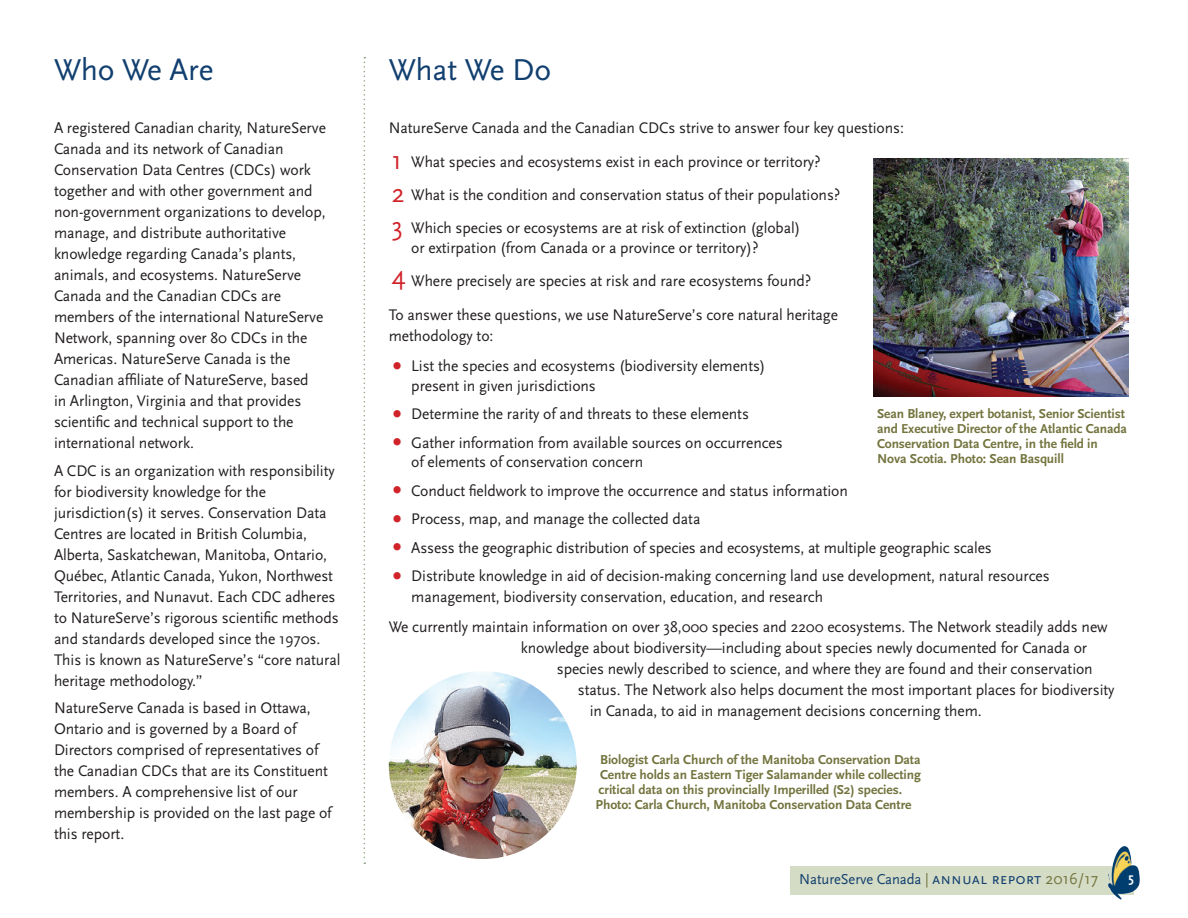
<style>
.page{position:relative;width:1188px;height:918px;background:#fff}
.page>*{position:absolute;margin:0;border:0;box-sizing:border-box;transform-origin:0 0}
.t1{font:31.5px "Scala Sans";letter-spacing:-.005em;color:#113f6f}
.t2{font:16.05px/21px "Scala Sans";letter-spacing:-.005em;color:#231f20}
.t3{font:15px "Scala Sans";letter-spacing:-.005em;color:#113f6f}
.t4{font:700 13.5px/15px "Scala Sans";letter-spacing:-.005em;color:#73743e}
.t5{font:700 13.5px "Scala Sans";color:#fff}
.s1{font-size:27px;color:#d1232a}
.s2{font-size:31.5px;color:#d1232a}
.s3{color:#73743e}
.s4{font-family:"Scala Sans Caps";font-size:16.5px}
.s5{font-family:"Scala Sans Caps";font-size:16.5px;color:#73743e}
</style>
<div class="page">
<div style="left:790px;top:866px;width:344px;height:28px;background:#d5dcc5"></div>
<img style="left:389px;top:671px;width:188px;height:188px;border-radius:94px">
<img style="left:873px;top:158px;width:255px;height:239px">
<svg style="left:364px;top:57px;width:1px;height:807px"></svg>
<img style="left:1080px;top:846px;width:60px;height:54px">
<h1 class="t1" style="left:54px;top:53px;width:161px">Who We Are</h1>
<p class="t2" style="left:54px;top:118px;width:274px">A registered Canadian charity, NatureServe Canada and its network of Canadian Conservation Data Centres (CDCs) work together and with other government and non-government organizations to develop, manage, and distribute authoritative knowledge regarding Canada’s plants, animals, and ecosystems. NatureServe Canada and the Canadian CDCs are members of the international NatureServe Network, spanning over 80 CDCs in the Americas. NatureServe Canada is the Canadian affiliate of NatureServe, based<br>in Arlington, Virginia and that provides scientific and technical support to the international network.</p>
<p class="t2" style="left:54px;top:460px;width:288px">A CDC is an organization with responsibility for biodiversity knowledge for the jurisdiction(s) it serves. Conservation Data Centres are located in British Columbia, Alberta, Saskatchewan, Manitoba, Ontario, Québec, Atlantic Canada, Yukon, Northwest Territories, and Nunavut. Each CDC adheres to NatureServe’s rigorous scientific methods and standards developed since the 1970s.<br>This is known as NatureServe’s “core natural heritage methodology.”</p>
<p class="t2" style="left:54px;top:698px;width:279px">NatureServe Canada is based in Ottawa, Ontario and is governed by a Board of Directors comprised of representatives of the Canadian CDCs that are its Constituent members. A comprehensive list of our membership is provided on the last page of this report.</p>
<h1 class="t1" style="left:389px;top:53px;width:164px">What We Do</h1>
<p class="t2" style="left:389px;top:111px;width:517px;line-height:34.5px">NatureServe Canada and the Canadian CDCs strive to answer four key questions:<br><span class="s1">1</span> What species and ecosystems exist in each province or territory?</p>
<p class="t2" style="left:392px;top:179px;width:450px;line-height:33px"><span class="s1">2</span> What is the condition and conservation status of their populations?<br><span class="s1">3</span> Which species or ecosystems are at risk of extinction (global)</p>
<p class="t2" style="left:392px;top:232px;width:421px;line-height:33px;text-indent:20px">or extirpation (from Canada or a province or territory)?<br><span class="s1">4</span> Where precisely are species at risk and rare ecosystems found?</p>
<p class="t2" style="left:389px;top:305px;width:451px">To answer these questions, we use NatureServe’s core natural heritage methodology to:</p>
<p class="t2" style="left:411px;top:357px;width:356px;line-height:19.5px;text-indent:-20px"><span class="s2">•</span> List the species and ecosystems (biodiversity elements) present in given jurisdictions</p>
<p class="t2" style="left:392px;top:404px;width:359px"><span class="s2">•</span> Determine the rarity of and threats to these elements</p>
<p class="t2" style="left:411px;top:433px;width:373px;line-height:19.5px;text-indent:-20px"><span class="s2">•</span> Gather information from available sources on occurrences of elements of conservation concern</p>
<p class="t2" style="left:392px;top:481px;width:458px"><span class="s2">•</span> Conduct fieldwork to improve the occurrence and status information</p>
<p class="t2" style="left:392px;top:509px;width:310px"><span class="s2">•</span> Process, map, and manage the collected data</p>
<p class="t2" style="left:392px;top:538px;width:602px"><span class="s2">•</span> Assess the geographic distribution of species and ecosystems, at multiple geographic scales</p>
<p class="t2" style="left:411px;top:566px;width:640px;text-indent:-20px"><span class="s2">•</span> Distribute knowledge in aid of decision-making concerning land use development, natural resources management, biodiversity conservation, education, and research</p>
<p class="t2" style="left:521px;top:617px;width:588px;text-indent:-132px">We currently maintain information on over 38,000 species and 2200 ecosystems. The Network steadily adds new knowledge about biodiversity—including about species newly documented for Canada or</p>
<p class="t2" style="left:557px;top:659px;width:538px">species newly described to science, and where they are found and their conservation</p>
<p class="t2" style="left:578px;top:680px;width:538px">status. The Network also helps document the most important places for biodiversity</p>
<p class="t2" style="left:590px;top:701px;width:393px">in Canada, to aid in management decisions concerning them.</p>
<p class="t4" style="left:600px;top:752px;width:322px">Biologist Carla Church of the Manitoba Conservation Data</p>
<p class="t4" style="left:600px;top:767px;width:322px">Centre holds an Eastern Tiger Salamander while collecting</p>
<p class="t4" style="left:599px;top:782px;width:305px">critical data on this provincially Imperilled (S2) species.</p>
<p class="t4" style="left:596px;top:797px;width:317px">Photo: Carla Church, Manitoba Conservation Data Centre</p>
<p class="t4" style="left:877px;top:407px;width:251px">Sean Blaney, expert botanist, Senior Scientist and Executive Director of the Atlantic Canada Conservation Data Centre, in the field in Nova Scotia. Photo: Sean Basquill</p>
<p class="t3" style="left:799px;top:871px;width:300px">NatureServe Canada <span class="s3">|</span> <span class="s4">annual report</span> <span class="s5">2016/17</span></p>
<p class="t5" style="left:1129px;top:871px;width:7px">5</p>
</div>
